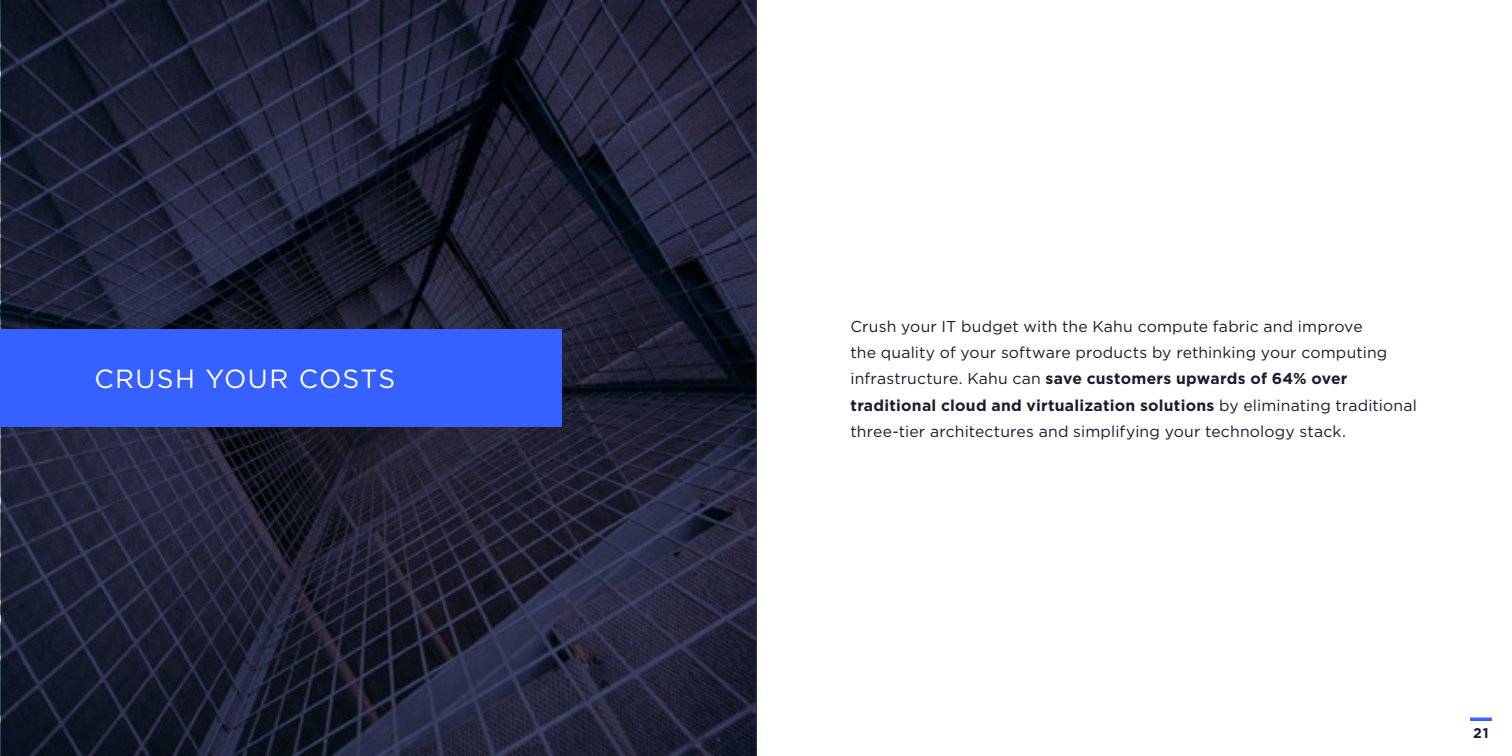
<style>
.page{position:relative;width:1512px;height:756px;background:#fff}
.page>*{position:absolute;margin:0;border:0;box-sizing:border-box;transform-origin:0 0}
.t1{font:26.25px "Gotham";letter-spacing:.05em;color:#fff}
.t2{font:15.75px/26.2px "Gotham";letter-spacing:.01em;color:#1a1c30}
.t3{font:700 14px "Gotham";color:#1a1c30}
.s1{font-weight:700}
</style>
<div class="page">
<hr style="left:1470px;top:718px;width:22px;height:3px;background:#3660ff">
<svg style="left:1px;top:0;width:756px;height:756px;background:#1f2135"></svg>
<div style="left:1px;top:329px;width:561px;height:98px;background:#3660ff"></div>
<h1 class="t1" style="left:94px;top:362px;width:302px">CRUSH YOUR COSTS</h1>
<p class="t2" style="left:850px;top:313px;width:568px">Crush your IT budget with the Kahu compute fabric and improve<br>the quality of your software products by rethinking your computing infrastructure. Kahu can <span class="s1">save customers upwards of 64% over traditional cloud and virtualization solutions</span> by eliminating traditional three-tier architectures and simplifying your technology stack.</p>
<p class="t3" style="left:1473px;top:723px;width:17px">21</p>
</div>
